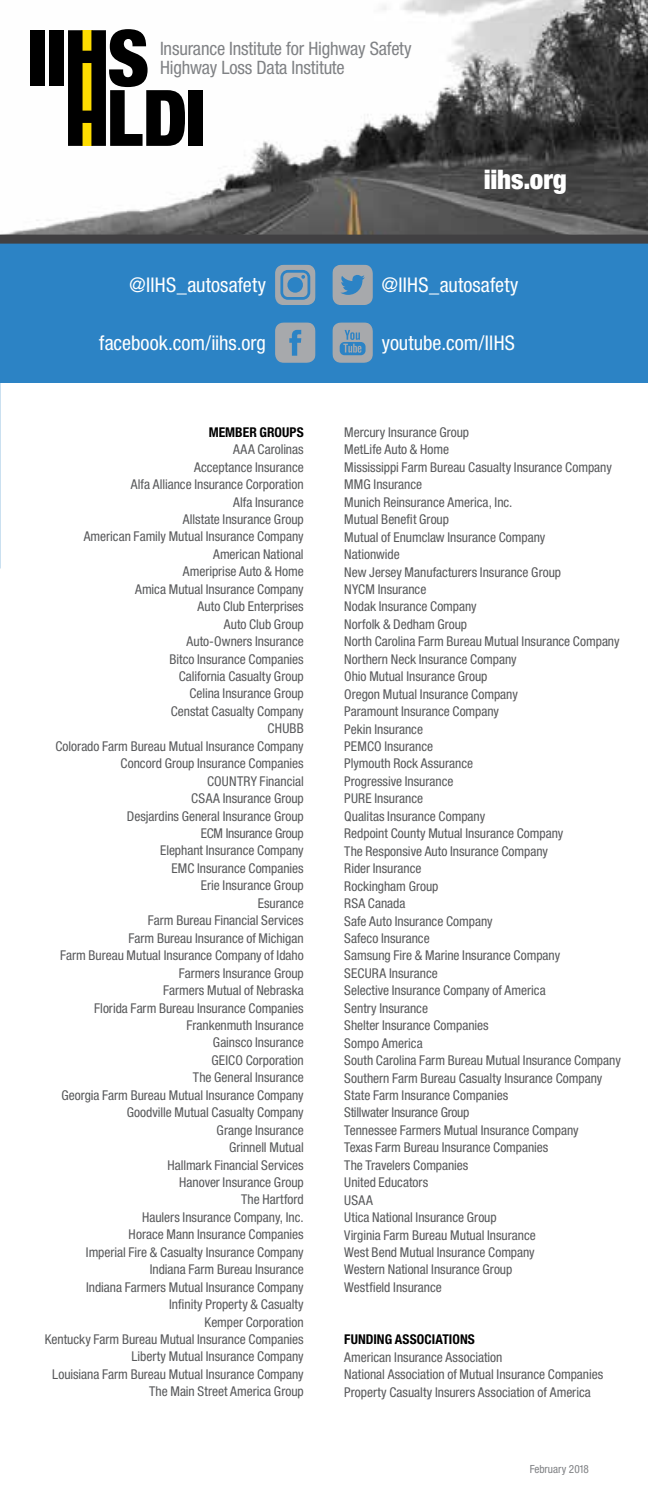
<style>
.page{position:relative;width:648px;height:1499px;background:#fff}
.page>*{position:absolute;margin:0;border:0;box-sizing:border-box;transform-origin:0 0}
.t1{font:900 condensed 27px "Helvetica Neue LT Pro";letter-spacing:-.005em;color:#fff}
.t2{font:condensed 20.25px "Helvetica Neue LT Pro";letter-spacing:.005em;color:#fff}
.t3{font:condensed 18.45px/19.6px "Helvetica Neue LT Pro";letter-spacing:-.01em;color:#808285}
.t4{font:condensed 13.5px/17.6px "Helvetica Neue LT Pro";color:#58595b}
.t5{font:700 condensed 13.5px "Helvetica Neue LT Pro";letter-spacing:.005em;color:#000}
.t6{font:condensed 11.25px "Helvetica Neue LT Pro";color:#808285}
</style>
<div class="page">
<img style="left:0;top:0;width:648px;height:235px">
<div style="left:0;top:239px;width:648px;height:144px;background:#2c83c5"></div>
<svg style="left:275px;top:265px;width:41px;height:40px"></svg>
<svg style="left:332px;top:265px;width:41px;height:40px"></svg>
<svg style="left:275px;top:322px;width:41px;height:41px;background:#90a2b0"></svg>
<svg style="left:332px;top:322px;width:41px;height:41px"></svg>
<div style="left:0;top:235px;width:648px;height:9px;background:#414042"></div>
<svg style="left:68px;top:29px;width:117px;height:117px"></svg>
<div style="left:189px;top:90px;width:14px;height:56px;background:#000"></div>
<div style="left:30px;top:30px;width:15px;height:56px;background:#000"></div>
<div style="left:49px;top:30px;width:15px;height:56px;background:#000"></div>
<h3 class="t3" style="left:160px;top:38px;width:253px">Insurance Institute for Highway Safety<br>Highway Loss Data Institute</h3>
<h1 class="t1" style="left:484px;top:163px;width:85px">iihs.org</h1>
<h2 class="t2" style="left:130px;top:273px;width:138px">@IIHS_autosafety</h2>
<h2 class="t2" style="left:382px;top:273px;width:138px">@IIHS_autosafety</h2>
<h2 class="t2" style="left:99px;top:331px;width:168px">facebook.com/iihs.org</h2>
<h2 class="t2" style="left:382px;top:331px;width:135px">youtube.com/IIHS</h2>
<p class="t5" style="left:209px;top:424px;width:97px">MEMBER GROUPS</p>
<p class="t4" style="left:45px;top:440px;width:261px;text-align:right">AAA Carolinas<br>Acceptance Insurance<br>Alfa Alliance Insurance Corporation<br>Alfa Insurance<br>Allstate Insurance Group<br>American Family Mutual Insurance Company<br>American National<br>Ameriprise Auto &amp; Home<br>Amica Mutual Insurance Company<br>Auto Club Enterprises<br>Auto Club Group<br>Auto-Owners Insurance<br>Bitco Insurance Companies<br>California Casualty Group<br>Celina Insurance Group<br>Censtat Casualty Company<br>CHUBB<br>Colorado Farm Bureau Mutual Insurance Company<br>Concord Group Insurance Companies<br>COUNTRY Financial<br>CSAA Insurance Group<br>Desjardins General Insurance Group<br>ECM Insurance Group<br>Elephant Insurance Company<br>EMC Insurance Companies<br>Erie Insurance Group<br>Esurance<br>Farm Bureau Financial Services<br>Farm Bureau Insurance of Michigan<br>Farm Bureau Mutual Insurance Company of Idaho<br>Farmers Insurance Group<br>Farmers Mutual of Nebraska<br>Florida Farm Bureau Insurance Companies<br>Frankenmuth Insurance<br>Gainsco Insurance<br>GEICO Corporation<br>The General Insurance<br>Georgia Farm Bureau Mutual Insurance Company<br>Goodville Mutual Casualty Company<br>Grange Insurance<br>Grinnell Mutual<br>Hallmark Financial Services<br>Hanover Insurance Group<br>The Hartford<br>Haulers Insurance Company, Inc.<br>Horace Mann Insurance Companies<br>Imperial Fire &amp; Casualty Insurance Company<br>Indiana Farm Bureau Insurance<br>Indiana Farmers Mutual Insurance Company<br>Infinity Property &amp; Casualty<br>Kemper Corporation<br>Kentucky Farm Bureau Mutual Insurance Companies<br>Liberty Mutual Insurance Company<br>Louisiana Farm Bureau Mutual Insurance Company<br>The Main Street America Group</p>
<p class="t4" style="left:344px;top:423px;width:278px">Mercury Insurance Group<br>MetLife Auto &amp; Home<br>Mississippi Farm Bureau Casualty Insurance Company<br>MMG Insurance<br>Munich Reinsurance America, Inc.<br>Mutual Benefit Group<br>Mutual of Enumclaw Insurance Company<br>Nationwide<br>New Jersey Manufacturers Insurance Group<br>NYCM Insurance<br>Nodak Insurance Company<br>Norfolk &amp; Dedham Group<br>North Carolina Farm Bureau Mutual Insurance Company<br>Northern Neck Insurance Company<br>Ohio Mutual Insurance Group<br>Oregon Mutual Insurance Company<br>Paramount Insurance Company<br>Pekin Insurance<br>PEMCO Insurance<br>Plymouth Rock Assurance<br>Progressive Insurance<br>PURE Insurance<br>Qualitas Insurance Company<br>Redpoint County Mutual Insurance Company<br>The Responsive Auto Insurance Company<br>Rider Insurance<br>Rockingham Group<br>RSA Canada<br>Safe Auto Insurance Company<br>Safeco Insurance<br>Samsung Fire &amp; Marine Insurance Company<br>SECURA Insurance<br>Selective Insurance Company of America<br>Sentry Insurance<br>Shelter Insurance Companies<br>Sompo America<br>South Carolina Farm Bureau Mutual Insurance Company<br>Southern Farm Bureau Casualty Insurance Company<br>State Farm Insurance Companies<br>Stillwater Insurance Group<br>Tennessee Farmers Mutual Insurance Company<br>Texas Farm Bureau Insurance Companies<br>The Travelers Companies<br>United Educators<br>USAA<br>Utica National Insurance Group<br>Virginia Farm Bureau Mutual Insurance<br>West Bend Mutual Insurance Company<br>Western National Insurance Group<br>Westfield Insurance</p>
<p class="t5" style="left:344px;top:1331px;width:132px">FUNDING ASSOCIATIONS</p>
<p class="t4" style="left:344px;top:1348px;width:260px">American Insurance Association<br>National Association of Mutual Insurance Companies<br>Property Casualty Insurers Association of America</p>
<p class="t6" style="left:530px;top:1462px;width:61px">February 2018</p>
</div>
